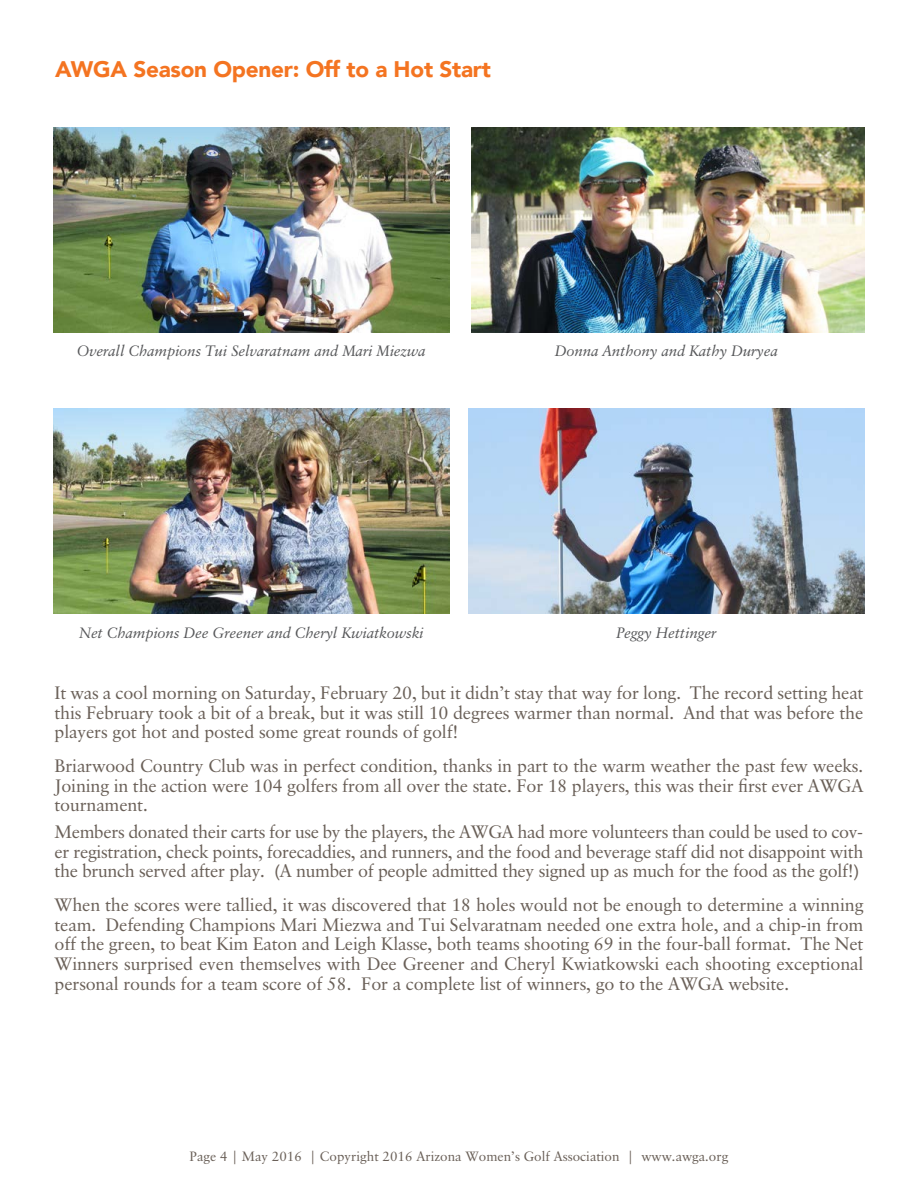
<style>
.page{position:relative;width:918px;height:1188px;background:#fff}
.page>*{position:absolute;margin:0;border:0;box-sizing:border-box;transform-origin:0 0}
.t1{font:900 22.5px "Avenir";letter-spacing:-.01em;color:#f47421}
.t2{font:18px/19.8px "Classical Garamond BT";letter-spacing:-.01em;color:#6a6058;text-align:justify}
.t3{font:italic 15px "Classical Garamond BT";color:#57585a}
.t4{font:13.5px "Classical Garamond BT";color:#6a6058}
</style>
<div class="page">
<img style="left:54px;top:127px;width:395px;height:205px">
<img style="left:471px;top:127px;width:393px;height:205px">
<img style="left:54px;top:408px;width:395px;height:205px">
<img style="left:469px;top:408px;width:395px;height:205px">
<p class="t1" style="left:55px;top:49px;width:437px">AWGA Season Opener: Off to a Hot Start</p>
<p class="t3" style="left:77px;top:341px;width:350px">Overall Champions Tui Selvaratnam and Mari Miezwa</p>
<p class="t3" style="left:555px;top:341px;width:224px">Donna Anthony and Kathy Duryea</p>
<p class="t3" style="left:79px;top:624px;width:346px">Net Champions Dee Greener and Cheryl Kwiatkowski</p>
<p class="t3" style="left:616px;top:624px;width:102px">Peggy Hettinger</p>
<p class="t2" style="left:55px;top:682px;width:811px">It was a cool morning on Saturday, February 20, but it didn’t stay that way for long. The record setting heat this February took a bit of a break, but it was still 10 degrees warmer than normal. And that was before the players got hot and posted some great rounds of golf!</p>
<p class="t2" style="left:55px;top:755px;width:810px">Briarwood Country Club was in perfect condition, thanks in part to the warm weather the past few weeks.<br>Joining in the action were 104 golfers from all over the state. For 18 players, this was their first ever AWGA tournament.</p>
<p class="t2" style="left:55px;top:821px;width:810px">Members donated their carts for use by the players, the AWGA had more volunteers than could be used to cov&shy;er registration, check points, forecaddies, and runners, and the food and beverage staff did not disappoint with the brunch served after play. (A number of people admitted they signed up as much for the food as the golf!)</p>
<p class="t2" style="left:55px;top:894px;width:811px">When the scores were tallied, it was discovered that 18 holes would not be enough to determine a winning team. Defending Champions Mari Miezwa and Tui Selvaratnam needed one extra hole, and a chip-in from off the green, to beat Kim Eaton and Leigh Klasse, both teams shooting 69 in the four-ball format. The Net Winners surprised even themselves with Dee Greener and Cheryl Kwiatkowski each shooting exceptional personal rounds for a team score of 58. For a complete list of winners, go to the AWGA website.</p>
<p class="t4" style="left:190px;top:1148px;width:540px">Page 4 | May 2016 | Copyright 2016 Arizona Women’s Golf Association | www.awga.org</p>
</div>
